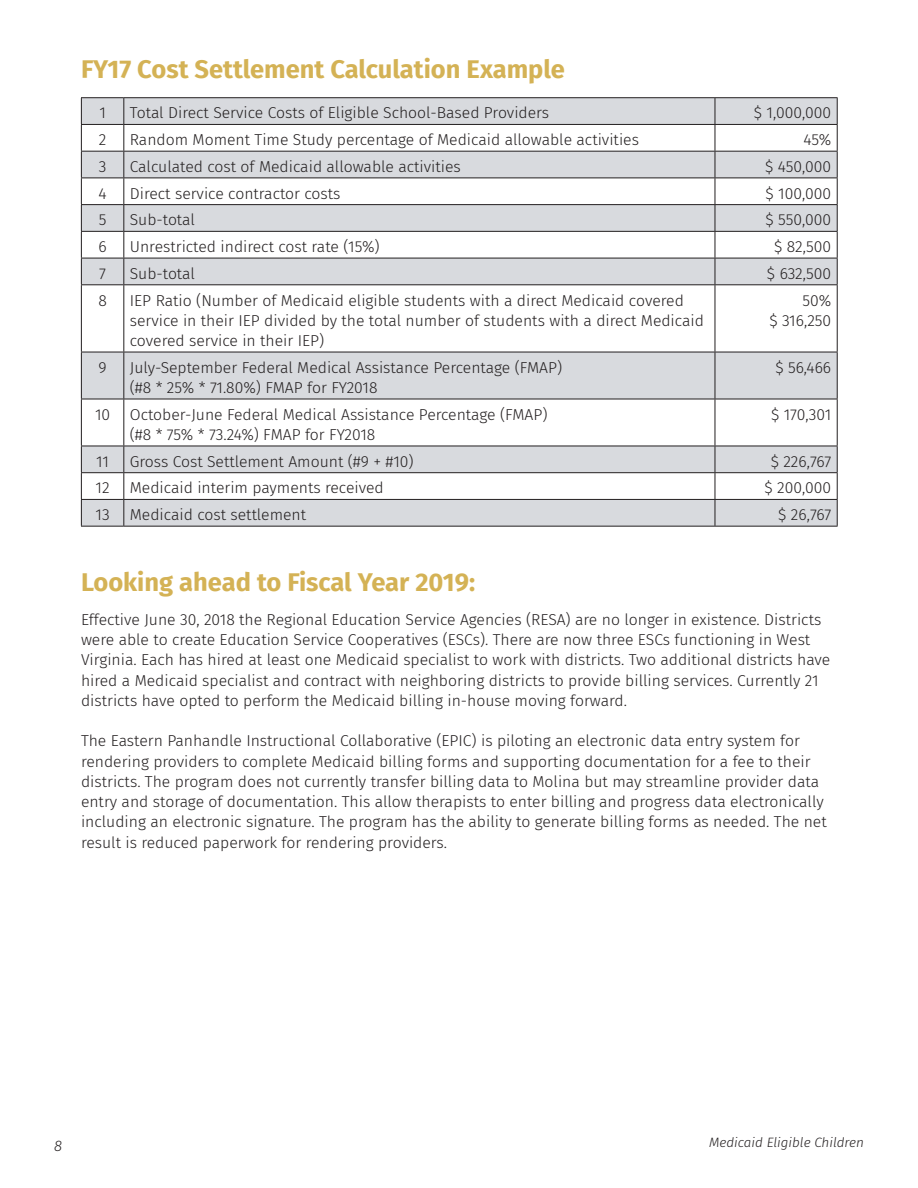
<style>
.page{position:relative;width:918px;height:1188px;background:#fff}
.page>*{position:absolute;margin:0;border:0;box-sizing:border-box;transform-origin:0 0}
.subtitle{font:700 25.5px "Fira Sans";color:#d4b255}
.t1{font:300 15.75px/20.2px "Fira Sans";color:#231f20}
.t2{font:italic 300 15px "Fira Sans";color:#231f20}
.t3{font:italic 300 13.5px "Fira Sans";color:#231f20}
</style>
<div class="page">
<svg style="left:82px;top:98px;width:755px;height:428px"></svg>
<hr style="left:81px;top:97px;width:43px;height:1px;background:#231f20">
<hr style="left:124px;top:97px;width:591px;height:1px;background:#231f20">
<hr style="left:715px;top:97px;width:123px;height:1px;background:#231f20">
<hr style="left:81px;top:124px;width:43px;height:1px;background:#231f20">
<hr style="left:124px;top:124px;width:591px;height:1px;background:#231f20">
<hr style="left:715px;top:124px;width:123px;height:1px;background:#231f20">
<hr style="left:81px;top:151px;width:43px;height:1px;background:#231f20">
<hr style="left:124px;top:151px;width:591px;height:1px;background:#231f20">
<hr style="left:715px;top:151px;width:123px;height:1px;background:#231f20">
<hr style="left:81px;top:178px;width:43px;height:1px;background:#231f20">
<hr style="left:124px;top:178px;width:591px;height:1px;background:#231f20">
<hr style="left:715px;top:178px;width:123px;height:1px;background:#231f20">
<hr style="left:81px;top:204px;width:43px;height:1px;background:#231f20">
<hr style="left:124px;top:204px;width:591px;height:1px;background:#231f20">
<hr style="left:715px;top:204px;width:123px;height:1px;background:#231f20">
<hr style="left:81px;top:231px;width:43px;height:1px;background:#231f20">
<hr style="left:124px;top:231px;width:591px;height:1px;background:#231f20">
<hr style="left:715px;top:231px;width:123px;height:1px;background:#231f20">
<hr style="left:81px;top:258px;width:43px;height:1px;background:#231f20">
<svg style="left:81px;top:98px;width:1px;height:186px"></svg>
<hr style="left:124px;top:258px;width:591px;height:1px;background:#231f20">
<svg style="left:123px;top:98px;width:1px;height:186px"></svg>
<hr style="left:715px;top:258px;width:123px;height:1px;background:#231f20">
<svg style="left:715px;top:98px;width:1px;height:186px"></svg>
<svg style="left:837px;top:98px;width:1px;height:186px"></svg>
<hr style="left:81px;top:284px;width:43px;height:1px;background:#231f20">
<hr style="left:81px;top:285px;width:1px;height:67px;background:#231f20">
<hr style="left:124px;top:284px;width:591px;height:1px;background:#231f20">
<hr style="left:123px;top:285px;width:1px;height:67px;background:#231f20">
<hr style="left:715px;top:284px;width:123px;height:1px;background:#231f20">
<hr style="left:715px;top:285px;width:1px;height:67px;background:#231f20">
<hr style="left:837px;top:285px;width:1px;height:67px;background:#231f20">
<hr style="left:81px;top:352px;width:43px;height:1px;background:#231f20">
<hr style="left:81px;top:352px;width:1px;height:47px;background:#231f20">
<hr style="left:124px;top:352px;width:591px;height:1px;background:#231f20">
<hr style="left:123px;top:352px;width:1px;height:47px;background:#231f20">
<hr style="left:715px;top:352px;width:123px;height:1px;background:#231f20">
<hr style="left:715px;top:352px;width:1px;height:47px;background:#231f20">
<hr style="left:837px;top:352px;width:1px;height:47px;background:#231f20">
<hr style="left:81px;top:399px;width:43px;height:1px;background:#231f20">
<hr style="left:81px;top:399px;width:1px;height:47px;background:#231f20">
<hr style="left:124px;top:399px;width:591px;height:1px;background:#231f20">
<hr style="left:123px;top:399px;width:1px;height:47px;background:#231f20">
<hr style="left:715px;top:399px;width:123px;height:1px;background:#231f20">
<hr style="left:715px;top:399px;width:1px;height:47px;background:#231f20">
<hr style="left:837px;top:399px;width:1px;height:47px;background:#231f20">
<hr style="left:81px;top:446px;width:43px;height:1px;background:#231f20">
<hr style="left:124px;top:446px;width:591px;height:1px;background:#231f20">
<hr style="left:715px;top:446px;width:123px;height:1px;background:#231f20">
<hr style="left:81px;top:472px;width:43px;height:1px;background:#231f20">
<hr style="left:124px;top:472px;width:591px;height:1px;background:#231f20">
<hr style="left:715px;top:472px;width:123px;height:1px;background:#231f20">
<hr style="left:81px;top:499px;width:43px;height:1px;background:#231f20">
<svg style="left:81px;top:446px;width:1px;height:80px"></svg>
<hr style="left:124px;top:499px;width:591px;height:1px;background:#231f20">
<svg style="left:123px;top:446px;width:1px;height:80px"></svg>
<hr style="left:715px;top:499px;width:123px;height:1px;background:#231f20">
<svg style="left:715px;top:446px;width:1px;height:80px"></svg>
<svg style="left:837px;top:446px;width:1px;height:80px"></svg>
<hr style="left:81px;top:526px;width:43px;height:1px;background:#231f20">
<hr style="left:124px;top:526px;width:591px;height:1px;background:#231f20">
<hr style="left:715px;top:526px;width:123px;height:1px;background:#231f20">
<p class="subtitle" style="left:81px;top:47px;width:485px">FY17 Cost Settlement Calculation Example</p>
<p class="t1" style="left:99px;top:103px;width:8px">1</p>
<p class="t1" style="left:130px;top:103px;width:421px">Total Direct Service Costs of Eligible School-Based Providers</p>
<p class="t1" style="left:754px;top:103px;width:79px">$ 1,000,000</p>
<p class="t1" style="left:99px;top:129px;width:9px">2</p>
<p class="t1" style="left:130px;top:129px;width:511px">Random Moment Time Study percentage of Medicaid allowable activities</p>
<p class="t1" style="left:803px;top:129px;width:29px">45%</p>
<p class="t1" style="left:99px;top:156px;width:9px">3</p>
<p class="t1" style="left:130px;top:156px;width:333px">Calculated cost of Medicaid allowable activities</p>
<p class="t1" style="left:765px;top:156px;width:68px">$ 450,000</p>
<p class="t1" style="left:99px;top:183px;width:10px">4</p>
<p class="t1" style="left:130px;top:183px;width:212px">Direct service contractor costs</p>
<p class="t1" style="left:766px;top:183px;width:67px">$ 100,000</p>
<p class="t1" style="left:99px;top:210px;width:9px">5</p>
<p class="t1" style="left:130px;top:210px;width:67px">Sub-total</p>
<p class="t1" style="left:766px;top:210px;width:67px">$ 550,000</p>
<p class="t1" style="left:98px;top:236px;width:10px">6</p>
<p class="t1" style="left:130px;top:236px;width:251px">Unrestricted indirect cost rate (15%)</p>
<p class="t1" style="left:774px;top:236px;width:58px">$ 82,500</p>
<p class="t1" style="left:99px;top:263px;width:8px">7</p>
<p class="t1" style="left:130px;top:263px;width:67px">Sub-total</p>
<p class="t1" style="left:767px;top:263px;width:66px">$ 632,500</p>
<p class="t1" style="left:98px;top:290px;width:10px">8</p>
<p class="t1" style="left:130px;top:290px;width:576px">IEP Ratio (Number of Medicaid eligible students with a direct Medicaid covered service in their IEP divided by the total number of students with a direct Medicaid covered service in their IEP)</p>
<p class="t1" style="left:802px;top:290px;width:30px">50%</p>
<p class="t1" style="left:769px;top:310px;width:63px">$ 316,250</p>
<p class="t1" style="left:99px;top:357px;width:10px">9</p>
<p class="t1" style="left:130px;top:357px;width:434px">July-September Federal Medical Assistance Percentage (FMAP)</p>
<p class="t1" style="left:130px;top:377px;width:249px">(#8 * 25% * 71.80%) FMAP for FY2018</p>
<p class="t1" style="left:95px;top:404px;width:17px">10</p>
<p class="t1" style="left:130px;top:404px;width:419px">October-June Federal Medical Assistance Percentage (FMAP)</p>
<p class="t1" style="left:130px;top:424px;width:247px">(#8 * 75% * 73.24%) FMAP for FY2018</p>
<p class="t1" style="left:775px;top:357px;width:57px">$ 56,466</p>
<p class="t1" style="left:771px;top:404px;width:62px">$ 170,301</p>
<p class="t1" style="left:96px;top:451px;width:14px">11</p>
<p class="t1" style="left:130px;top:451px;width:285px">Gross Cost Settlement Amount (#9 + #10)</p>
<p class="t1" style="left:771px;top:451px;width:62px">$ 226,767</p>
<p class="t1" style="left:96px;top:478px;width:16px">12</p>
<p class="t1" style="left:130px;top:478px;width:256px">Medicaid interim payments received</p>
<p class="t1" style="left:765px;top:478px;width:68px">$ 200,000</p>
<p class="t1" style="left:96px;top:504px;width:16px">13</p>
<p class="t1" style="left:130px;top:504px;width:178px">Medicaid cost settlement</p>
<p class="t1" style="left:778px;top:504px;width:54px">$ 26,767</p>
<p class="subtitle" style="left:81px;top:561px;width:396px">Looking ahead to Fiscal Year 2019:</p>
<p class="t1" style="left:81px;top:609px;width:751px">Effective June 30, 2018 the Regional Education Service Agencies (RESA) are no longer in existence. Districts were able to create Education Service Cooperatives (ESCs). There are now three ESCs functioning in West Virginia. Each has hired at least one Medicaid specialist to work with districts. Two additional districts have hired a Medicaid specialist and contract with neighboring districts to provide billing services. Currently 21 districts have opted to perform the Medicaid billing in-house moving forward.</p>
<p class="t1" style="left:81px;top:731px;width:747px">The Eastern Panhandle Instructional Collaborative (EPIC) is piloting an electronic data entry system for rendering providers to complete Medicaid billing forms and supporting documentation for a fee to their districts. The program does not currently transfer billing data to Molina but may streamline provider data entry and storage of documentation. This allow therapists to enter billing and progress data electronically including an electronic signature. The program has the ability to generate billing forms as needed. The net result is reduced paperwork for rendering providers.</p>
<p class="t2" style="left:54px;top:1135px;width:10px">8</p>
<p class="t3" style="left:709px;top:1132px;width:156px">Medicaid Eligible Children</p>
</div>
